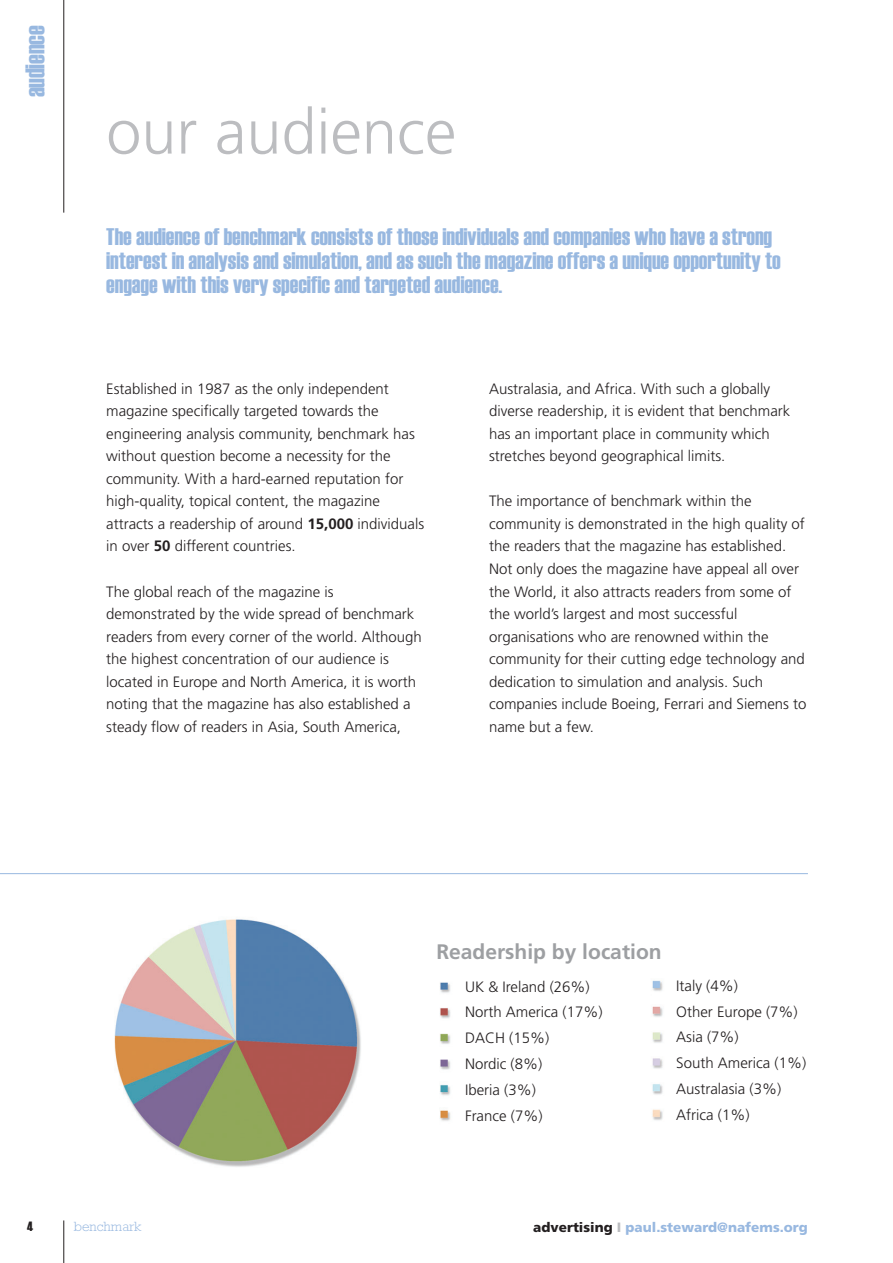
<style>
.page{position:relative;width:893px;height:1263px;background:#fff}
.page>*{position:absolute;margin:0;border:0;box-sizing:border-box;transform-origin:0 0}
.t1{font:300 63px "Frutiger";color:#bcbdc0}
.t2{font:27px "Haettenschweiler";color:#98b8e0}
.t3{font:24px/24px "Haettenschweiler";color:#98b8e0}
.t4{font:700 21px "Frutiger";color:#9d9fa2}
.t5{font:300 15px/22.5px "Frutiger";color:#231f20}
.t6{font:900 13.5px "Frutiger";color:#98b8e0}
.t7{font:300 13.5px "Rockwell";color:#98b8e0}
.t8{font:13.5px "Haettenschweiler";color:#231f20}
.s1{font-weight:700}
.s2{color:#231f20}
.s3{color:#bcbdc0}
</style>
<div class="page">
<hr style="left:63px;top:0;width:1px;height:213px;background:#231f20">
<hr style="left:63px;top:1220px;width:1px;height:43px;background:#231f20">
<img style="left:114px;top:919px;width:247px;height:248px">
<img style="left:440px;top:982px;width:11px;height:139px">
<img style="left:652px;top:980px;width:11px;height:141px">
<hr style="left:0;top:873px;width:808px;height:1px;background:#98b8e0">
<h2 class="t2" style="left:26px;top:97px;width:73px;rotate:-90deg">audience</h2>
<h1 class="t1" style="left:106px;top:106px;width:352px">our audience</h1>
<h3 class="t3" style="left:106px;top:226px;width:676px">The audience of benchmark consists of those individuals and companies who have a strong interest in analysis and simulation, and as such the magazine offers a unique opportunity to engage with this very specific and targeted audience.</h3>
<p class="t5" style="left:106px;top:379px;width:319px">Established in 1987 as the only independent magazine specifically targeted towards the engineering analysis community, benchmark has without question become a necessity for the community. With a hard-earned reputation for high-quality, topical content, the magazine attracts a readership of around <span class="s1">15,000</span> individuals in over <span class="s1">50</span> different countries.</p>
<p class="t5" style="left:106px;top:581px;width:317px">The global reach of the magazine is demonstrated by the wide spread of benchmark readers from every corner of the world. Although the highest concentration of our audience is located in Europe and North America, it is worth noting that the magazine has also established a steady flow of readers in Asia, South America,</p>
<p class="t5" style="left:489px;top:379px;width:303px">Australasia, and Africa. With such a globally diverse readership, it is evident that benchmark has an important place in community which stretches beyond geographical limits.</p>
<p class="t5" style="left:489px;top:491px;width:319px">The importance of benchmark within the community is demonstrated in the high quality of the readers that the magazine has established.<br>Not only does the magazine have appeal all over the World, it also attracts readers from some of the world’s largest and most successful organisations who are renowned within the community for their cutting edge technology and dedication to simulation and analysis. Such companies include Boeing, Ferrari and Siemens to name but a few.</p>
<h3 class="t4" style="left:436px;top:943px;width:227px">Readership by location</h3>
<p class="t5" style="left:465px;top:974px;width:139px;line-height:25.8px">UK &amp; Ireland (26%)<br>North America (17%)<br>DACH (15%)<br>Nordic (8%)<br>Iberia (3%)<br>France (7%)</p>
<p class="t5" style="left:676px;top:974px;width:132px;line-height:25.8px">Italy (4%)<br>Other Europe (7%)<br>Asia (7%)<br>South America (1%)<br>Australasia (3%)<br>Africa (1%)</p>
<p class="t8" style="left:27px;top:1222px;width:7px">4</p>
<p class="t7" style="left:74px;top:1222px;width:69px">benchmark</p>
<p class="t6" style="left:533px;top:1222px;width:276px"><span class="s2">advertising</span> <span class="s3">I</span> paul.steward@nafems.org</p>
</div>
